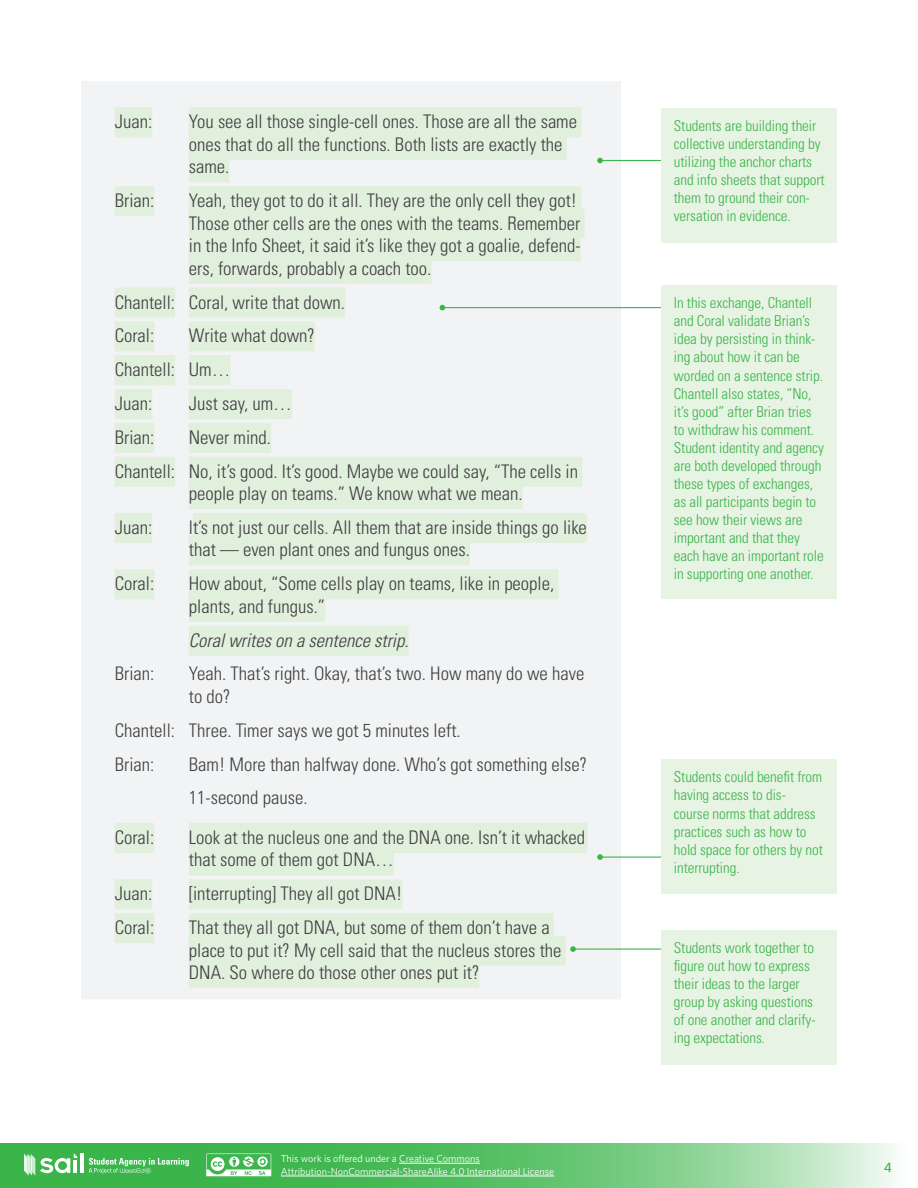
<style>
.page{position:relative;width:918px;height:1188px;background:#fff}
.page>*{position:absolute;margin:0;border:0;box-sizing:border-box;transform-origin:0 0}
.t1{font:300 condensed 18.75px/33.9px "Univers LT Std";color:#3f3f3f}
.t2{font:italic 300 condensed 18.75px "Univers LT Std";color:#3f3f3f}
.t3{font:300 condensed 15px/18px "Univers LT Std";letter-spacing:-.005em;color:#3ab54a}
.t4{font:500 13.5px "Daxline Pro";color:#3ab54a}
.t5{font:10.2px/12.8px "Whitney HTF";color:#fff}
</style>
<div class="page">
<svg style="left:0;top:1143px;width:893px;height:45px;background:#6cc778"></svg>
<svg style="left:206px;top:1154px;width:65px;height:22px"></svg>
<hr style="left:399px;top:1163px;width:81px;height:1px;background:#fff">
<hr style="left:281px;top:1176px;width:273px;height:1px;background:#fff">
<svg style="left:89px;top:1158px;width:100px;height:16px;background:#65c572"></svg>
<hr style="left:81px;top:1153px;width:3px;height:20px;background:#fff">
<svg style="left:24px;top:1153px;width:53px;height:23px"></svg>
<div style="left:81px;top:81px;width:540px;height:918px;background:#f2f3f4"></div>
<div style="left:115px;top:107px;width:37px;height:30px;background:#e1efdd"></div>
<div style="left:189px;top:107px;width:392px;height:30px;background:#e1efdd"></div>
<div style="left:189px;top:130px;width:378px;height:30px;background:#e1efdd"></div>
<div style="left:189px;top:152px;width:40px;height:30px;background:#e1efdd"></div>
<div style="left:115px;top:186px;width:39px;height:30px;background:#e1efdd"></div>
<div style="left:189px;top:186px;width:392px;height:30px;background:#e1efdd"></div>
<div style="left:189px;top:209px;width:396px;height:30px;background:#e1efdd"></div>
<div style="left:189px;top:231px;width:392px;height:30px;background:#e1efdd"></div>
<div style="left:189px;top:254px;width:242px;height:30px;background:#e1efdd"></div>
<div style="left:115px;top:288px;width:60px;height:30px;background:#e1efdd"></div>
<div style="left:189px;top:288px;width:156px;height:30px;background:#e1efdd"></div>
<div style="left:115px;top:321px;width:39px;height:30px;background:#e1efdd"></div>
<div style="left:189px;top:321px;width:126px;height:30px;background:#e1efdd"></div>
<div style="left:115px;top:355px;width:60px;height:30px;background:#e1efdd"></div>
<div style="left:189px;top:355px;width:42px;height:30px;background:#e1efdd"></div>
<div style="left:115px;top:389px;width:37px;height:30px;background:#e1efdd"></div>
<div style="left:189px;top:389px;width:103px;height:30px;background:#e1efdd"></div>
<div style="left:115px;top:423px;width:39px;height:30px;background:#e1efdd"></div>
<div style="left:189px;top:423px;width:82px;height:30px;background:#e1efdd"></div>
<div style="left:115px;top:457px;width:60px;height:30px;background:#e1efdd"></div>
<div style="left:189px;top:457px;width:393px;height:30px;background:#e1efdd"></div>
<div style="left:189px;top:479px;width:334px;height:30px;background:#e1efdd"></div>
<div style="left:115px;top:513px;width:37px;height:30px;background:#e1efdd"></div>
<div style="left:193px;top:513px;width:394px;height:30px;background:#e1efdd"></div>
<div style="left:189px;top:535px;width:281px;height:30px;background:#e1efdd"></div>
<div style="left:115px;top:569px;width:39px;height:30px;background:#e1efdd"></div>
<div style="left:189px;top:569px;width:369px;height:30px;background:#e1efdd"></div>
<div style="left:189px;top:592px;width:136px;height:30px;background:#e1efdd"></div>
<div style="left:189px;top:626px;width:220px;height:30px;background:#e1efdd"></div>
<div style="left:115px;top:823px;width:39px;height:30px;background:#e1efdd"></div>
<div style="left:189px;top:823px;width:398px;height:30px;background:#e1efdd"></div>
<div style="left:189px;top:845px;width:205px;height:30px;background:#e1efdd"></div>
<div style="left:115px;top:879px;width:37px;height:30px;background:#e1efdd"></div>
<div style="left:189px;top:879px;width:213px;height:30px;background:#e1efdd"></div>
<div style="left:115px;top:913px;width:39px;height:30px;background:#e1efdd"></div>
<div style="left:189px;top:913px;width:365px;height:30px;background:#e1efdd"></div>
<div style="left:189px;top:936px;width:377px;height:30px;background:#e1efdd"></div>
<div style="left:189px;top:958px;width:290px;height:30px;background:#e1efdd"></div>
<hr style="left:442px;top:307px;width:313px;height:1px;background:#3ab54a">
<svg style="left:440px;top:305px;width:5px;height:5px"></svg>
<hr style="left:600px;top:160px;width:155px;height:1px;background:#3ab54a">
<svg style="left:597px;top:158px;width:6px;height:5px"></svg>
<hr style="left:600px;top:857px;width:89px;height:1px;background:#3ab54a">
<svg style="left:597px;top:854px;width:6px;height:6px"></svg>
<hr style="left:573px;top:949px;width:116px;height:1px;background:#3ab54a">
<svg style="left:570px;top:946px;width:6px;height:6px"></svg>
<div style="left:662px;top:108px;width:175px;height:135px;background:#e7f3e3"></div>
<div style="left:662px;top:285px;width:175px;height:313px;background:#e7f3e3"></div>
<div style="left:662px;top:759px;width:175px;height:135px;background:#e7f3e3"></div>
<div style="left:662px;top:930px;width:175px;height:135px;background:#e7f3e3"></div>
<p class="t1" style="left:115px;top:105px;width:39px">Juan:</p>
<p class="t1" style="left:115px;top:184px;width:41px">Brian:</p>
<p class="t1" style="left:115px;top:285px;width:62px">Chantell:</p>
<p class="t1" style="left:115px;top:319px;width:41px">Coral:</p>
<p class="t1" style="left:115px;top:353px;width:62px">Chantell:</p>
<p class="t1" style="left:115px;top:386px;width:39px">Juan:</p>
<p class="t1" style="left:115px;top:420px;width:41px">Brian:</p>
<p class="t1" style="left:115px;top:454px;width:62px">Chantell:</p>
<p class="t1" style="left:115px;top:510px;width:39px">Juan:</p>
<p class="t1" style="left:115px;top:567px;width:41px">Coral:</p>
<p class="t1" style="left:115px;top:657px;width:41px">Brian:</p>
<p class="t1" style="left:115px;top:713px;width:62px">Chantell:</p>
<p class="t1" style="left:115px;top:747px;width:41px">Brian:</p>
<p class="t1" style="left:115px;top:820px;width:41px">Coral:</p>
<p class="t1" style="left:115px;top:877px;width:39px">Juan:</p>
<p class="t1" style="left:115px;top:911px;width:41px">Coral:</p>
<p class="t1" style="left:189px;top:105px;width:390px">You see all those single-cell ones. Those are all the same</p>
<p class="t1" style="left:189px;top:133px;width:375px;line-height:22.5px">ones that do all the functions. Both lists are exactly the same.</p>
<p class="t1" style="left:189px;top:184px;width:390px">Yeah, they got to do it all. They are the only cell they got!</p>
<p class="t1" style="left:189px;top:206px;width:393px">Those other cells are the ones with the teams. Remember</p>
<p class="t1" style="left:189px;top:251px;width:244px">ers, forwards, probably a coach too.</p>
<p class="t1" style="left:189px;top:229px;width:393px">in the Info Sheet it, said s’i t like they got a goalie, defend-</p>
<p class="t1" style="left:189px;top:285px;width:158px">Coral, write that down.</p>
<p class="t1" style="left:189px;top:319px;width:127px">Write what down?</p>
<p class="t1" style="left:189px;top:353px;width:43px">Um...</p>
<p class="t1" style="left:189px;top:386px;width:105px">Just say, um...</p>
<p class="t1" style="left:189px;top:420px;width:84px">Never mind.</p>
<p class="t1" style="left:189px;top:454px;width:391px">No s’i t, good s’I t. good. Maybe we could say “, The cells in</p>
<p class="t1" style="left:189px;top:477px;width:400px">people play on teams.” We know what we mean.<br>s’I t not just our cells. All them that are inside things go like</p>
<p class="t1" style="left:189px;top:533px;width:367px">that — even plant ones and fungus ones.<br>How about “, Some cells play on teams, like in people,</p>
<p class="t1" style="left:189px;top:589px;width:138px">plants, and fungus “.</p>
<p class="t2" style="left:189px;top:629px;width:221px">Coral writes on a sentence strip.</p>
<p class="t1" style="left:189px;top:657px;width:397px">Yeah. Thats’ right. Okay, thats’ two. How many do we have</p>
<p class="t1" style="left:189px;top:679px;width:273px">to do?<br>Three. Timer says we got 5 minutes left.</p>
<p class="t1" style="left:189px;top:747px;width:400px">Bam! More than halfway done. Whos’ got something else?</p>
<p class="t1" style="left:189px;top:778px;width:398px;line-height:39.6px">11-second pause.<br>Look at the nucleus one and the DNA one. Isn i tt’ whacked</p>
<p class="t1" style="left:189px;top:843px;width:215px">that some of them got DNA... [interrupting] They all got DNA!</p>
<p class="t1" style="left:189px;top:911px;width:362px">That they all got DNA, but some of them don t’ have a</p>
<p class="t1" style="left:189px;top:939px;width:374px;line-height:22.5px">place to put it? My cell said that the nucleus stores the<br>DNA. So where do those other ones put ?i t</p>
<p class="t5" style="left:281px;top:1152px;width:275px">This work is offered under a Creative Commons<br>Attribution-NonCommercial-ShareAlike 4.0 International License</p>
<p class="t3" style="left:674px;top:117px;width:152px">Students are building their collective understanding by utilizing the anchor charts and info sheets that support</p>
<p class="t3" style="left:674px;top:207px;width:119px">versation in evidence.</p>
<p class="t3" style="left:674px;top:189px;width:138px">them to ground their con-</p>
<p class="t3" style="left:674px;top:294px;width:140px">In this exchange, Chantell and Coral validate Brians’</p>
<p class="t3" style="left:674px;top:348px;width:128px">ing about how it can be</p>
<p class="t3" style="left:674px;top:330px;width:143px">idea by persisting in think-</p>
<p class="t3" style="left:674px;top:366px;width:152px">worded on a sentence strip.<br>Chantell also states “, No,<br>s’i t good” after Brian tries to withdraw his comment.<br>Student identity and agency are both developed through these types of exchanges, as all participants begin to see how their views are important and that they each have an important role in supporting one another.</p>
<p class="t3" style="left:674px;top:768px;width:150px">Students could benefit from</p>
<p class="t3" style="left:674px;top:804px;width:143px">course norms that address</p>
<p class="t3" style="left:674px;top:786px;width:114px">having access to dis-</p>
<p class="t3" style="left:674px;top:822px;width:151px">practices such as how to hold space for others by not interrupting.</p>
<p class="t3" style="left:674px;top:939px;width:142px">Students work together to figure out how to express their ideas to the larger group by asking questions</p>
<p class="t3" style="left:674px;top:1029px;width:93px">ing expectations.</p>
<p class="t3" style="left:674px;top:1011px;width:143px">of one another and clarify-</p>
<p class="t4" style="left:884px;top:1156px;width:10px">4</p>
</div>
